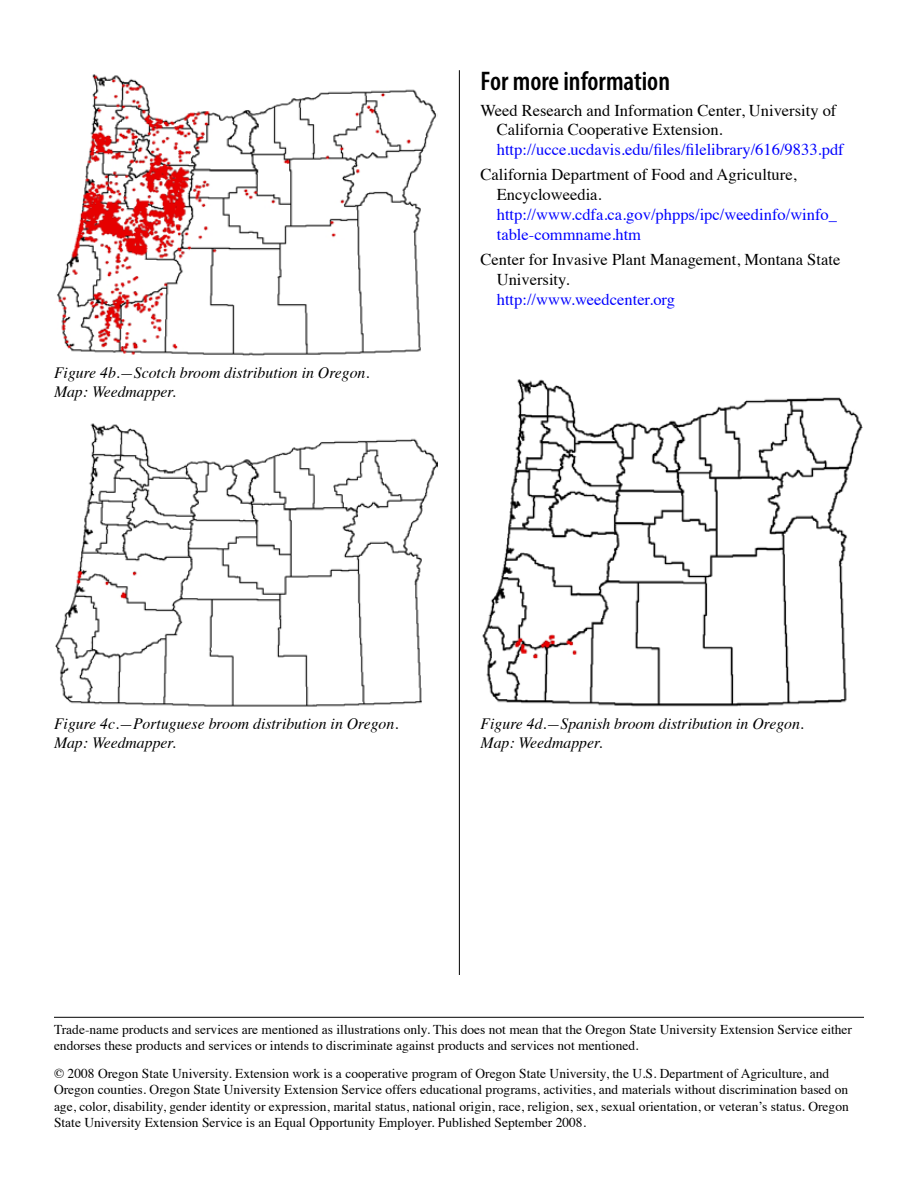
<style>
.page{position:relative;width:918px;height:1188px;background:#fff}
.page>*{position:absolute;margin:0;border:0;box-sizing:border-box;transform-origin:0 0}
.t1{font:600 condensed 27px "Myriad Pro";color:#000}
.t2{font:16.5px/19.8px "Times";color:#000}
.t3{font:16.5px/19.8px "Times";color:#00f}
.t4{font:italic 15.75px/18.9px "Times";color:#000}
.t5{font:13.5px/16.2px "Times";color:#000}
</style>
<div class="page">
<hr style="left:54px;top:1017px;width:810px;height:1px;background:#000">
<hr style="left:459px;top:70px;width:1px;height:905px;background:#000">
<img style="left:57px;top:74px;width:381px;height:282px">
<img style="left:55px;top:423px;width:382px;height:284px">
<img style="left:482px;top:379px;width:381px;height:328px">
<p class="t4" style="left:54px;top:362px;width:317px">Figure 4b.—Scotch broom distribution in Oregon.<br>Map: Weedmapper.</p>
<h1 class="t1" style="left:481px;top:65px;width:191px">For more information</h1>
<p class="t2" style="left:497px;top:99px;width:341px;text-indent:-16px">Weed Research and Information Center, University of<br>California Cooperative Extension.</p>
<p class="t3" style="left:497px;top:138px;width:348px">http://ucce.ucdavis.edu/files/filelibrary/616/9833.pdf</p>
<p class="t2" style="left:497px;top:164px;width:301px;text-indent:-16px">California Department of Food and Agriculture,<br>Encycloweedia.</p>
<p class="t3" style="left:497px;top:203px;width:342px">http://www.cdfa.ca.gov/phpps/ipc/weedinfo/winfo_ table-commname.htm</p>
<p class="t2" style="left:497px;top:248px;width:345px;text-indent:-16px">Center for Invasive Plant Management, Montana State<br>University.</p>
<p class="t3" style="left:497px;top:288px;width:180px">http://www.weedcenter.org</p>
<p class="t4" style="left:54px;top:713px;width:346px">Figure 4c.—Portuguese broom distribution in Oregon.<br>Map: Weedmapper.</p>
<p class="t4" style="left:481px;top:713px;width:325px">Figure 4d.—Spanish broom distribution in Oregon.<br>Map: Weedmapper.</p>
<p class="t5" style="left:54px;top:1020px;width:800px">Trade-name products and services are mentioned as illustrations only. This does not mean that the Oregon State University Extension Service either endorses these products and services or intends to discriminate against products and services not mentioned.</p>
<p class="t5" style="left:54px;top:1064px;width:796px">© 2008 Oregon State University. Extension work is a cooperative program of Oregon State University, the U.S. Department of Agriculture, and Oregon counties. Oregon State University Extension Service offers educational programs, activities, and materials without discrimination based on age, color, disability, gender identity or expression, marital status, national origin, race, religion, sex, sexual orientation, or veteran’s status. Oregon State University Extension Service is an Equal Opportunity Employer. Published September 2008.</p>
</div>
